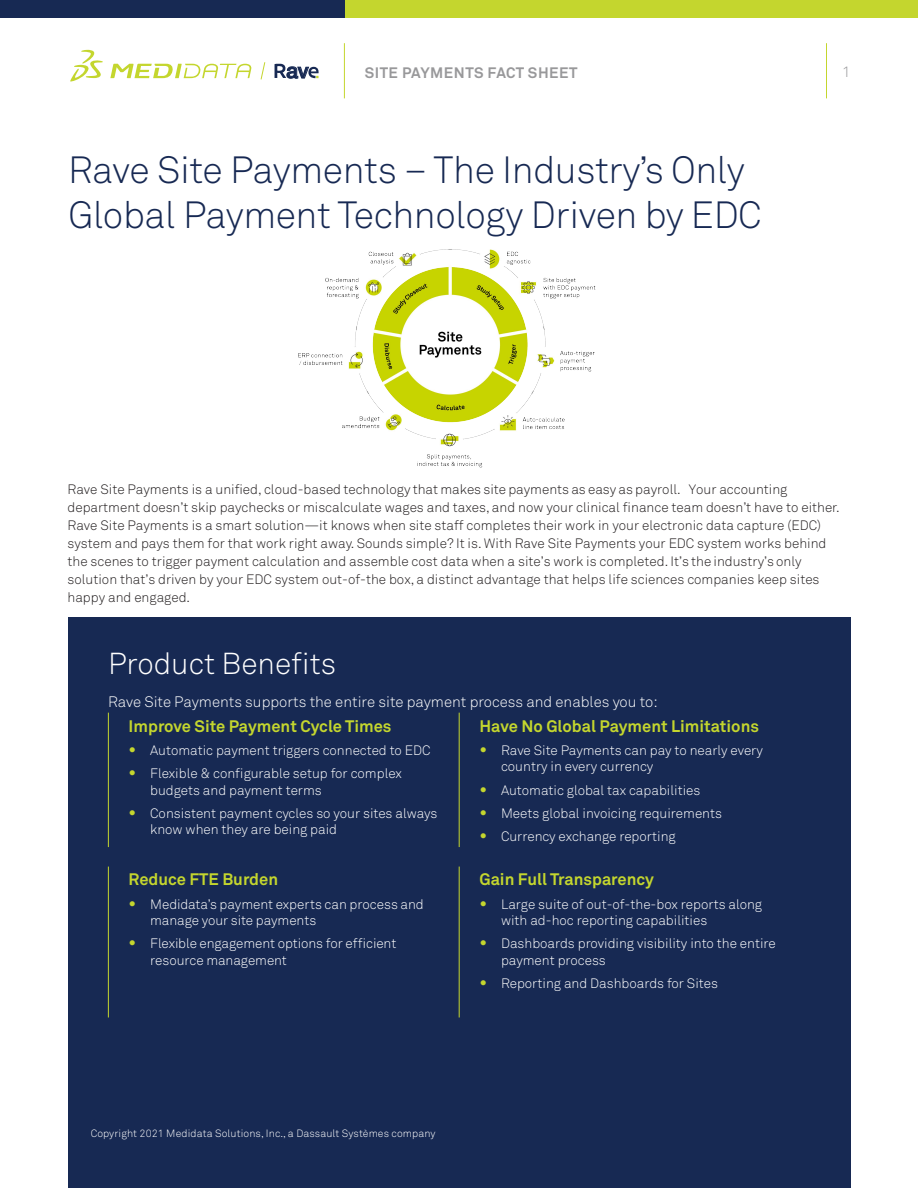
<style>
.page{position:relative;width:918px;height:1188px;background:#fff}
.page>*{position:absolute;margin:0;border:0;box-sizing:border-box;transform-origin:0 0}
.t1{font:300 37.5px/45px "Akkurat Std";letter-spacing:-.01em;color:#172953}
.t2{font:300 30px "Akkurat Std";color:#fff}
.t3{font:700 16.5px "Akkurat Std";color:#c4d62e}
.t4{font:300 15px "Akkurat Std";color:#fff}
.t5{font:700 15px "Akkurat Std";letter-spacing:.035em;color:#98989a}
.t6{font:300 15px "Akkurat Std";color:#98989a}
.t7{font:300 13.5px/18px "Akkurat Std";color:#231f20}
.t8{font:300 13.5px/16.5px "Akkurat Std";color:#fff}
.t9{font:300 10.5px "Akkurat Std";letter-spacing:.01em;color:#fff}
.s1{font-weight:700;font-size:18px;color:#c4d62e}
</style>
<div class="page">
<svg style="left:70px;top:50px;width:33px;height:32px"></svg>
<svg style="left:110px;top:64px;width:142px;height:14px"></svg>
<svg style="left:261px;top:62px;width:4px;height:18px"></svg>
<div style="left:345px;top:0;width:573px;height:17px;background:#c4d62e"></div>
<div style="left:0;top:0;width:345px;height:17px;background:#172953"></div>
<hr style="left:826px;top:43px;width:1px;height:55px;background:#c4d62e">
<hr style="left:344px;top:43px;width:1px;height:55px;background:#c4d62e">
<div style="left:68px;top:618px;width:782px;height:570px;background:#172953"></div>
<hr style="left:108px;top:713px;width:1px;height:134px;background:#c4d62e">
<hr style="left:459px;top:713px;width:1px;height:134px;background:#c4d62e">
<hr style="left:108px;top:867px;width:1px;height:150px;background:#c4d62e">
<hr style="left:459px;top:867px;width:1px;height:150px;background:#c4d62e">
<img style="left:298px;top:249px;width:298px;height:219px">
<svg style="left:275px;top:63px;width:44px;height:15px"></svg>
<p class="t5" style="left:365px;top:63px;width:214px">SITE PAYMENTS FACT SHEET</p>
<h1 class="t1" style="left:68px;top:147px;width:695px">Rave Site Payments – The Industry’s Only<br>Global Payment Technology Driven by EDC</h1>
<p class="t6" style="left:842px;top:63px;width:10px">1</p>
<p class="t7" style="left:68px;top:480px;width:774px">Rave Site Payments is a unified, cloud-based technology that makes site payments as easy as payroll. Your accounting department doesn’t skip paychecks or miscalculate wages and taxes, and now your clinical finance team doesn’t have to either.<br>Rave Site Payments is a smart solution—it knows when site staff completes their work in your electronic data capture (EDC) system and pays them for that work right away. Sounds simple? It is. With Rave Site Payments your EDC system works behind the scenes to trigger payment calculation and assemble cost data when a site’s work is completed. It’s the industry’s only solution that’s driven by your EDC system out-of-the box, a distinct advantage that helps life sciences companies keep sites happy and engaged.</p>
<h2 class="t2" style="left:108px;top:645px;width:230px">Product Benefits</h2>
<p class="t4" style="left:108px;top:693px;width:551px">Rave Site Payments supports the entire site payment process and enables you to:</p>
<p class="t3" style="left:129px;top:716px;width:264px">Improve Site Payment Cycle Times</p>
<p class="t8" style="left:129px;top:742px;width:303px"><span class="s1">•</span> Automatic payment triggers connected to EDC</p>
<p class="t8" style="left:150px;top:765px;width:253px;text-indent:-22px"><span class="s1">•</span> Flexible &amp; configurable setup for complex budgets and payment terms</p>
<p class="t8" style="left:150px;top:805px;width:289px;text-indent:-22px"><span class="s1">•</span> Consistent payment cycles so your sites always know when they are being paid</p>
<p class="t3" style="left:479px;top:716px;width:281px">Have No Global Payment Limitations</p>
<p class="t8" style="left:501px;top:742px;width:263px;text-indent:-22px"><span class="s1">•</span> Rave Site Payments can pay to nearly every country in every currency</p>
<p class="t8" style="left:479px;top:782px;width:222px"><span class="s1">•</span> Automatic global tax capabilities</p>
<p class="t8" style="left:479px;top:805px;width:244px"><span class="s1">•</span> Meets global invoicing requirements</p>
<p class="t8" style="left:479px;top:828px;width:198px"><span class="s1">•</span> Currency exchange reporting</p>
<p class="t3" style="left:129px;top:870px;width:151px">Reduce FTE Burden</p>
<p class="t8" style="left:150px;top:896px;width:275px;text-indent:-22px"><span class="s1">•</span> Medidata’s payment experts can process and manage your site payments</p>
<p class="t8" style="left:150px;top:936px;width:248px;text-indent:-22px"><span class="s1">•</span> Flexible engagement options for efficient resource management</p>
<p class="t3" style="left:479px;top:870px;width:176px">Gain Full Transparency</p>
<p class="t8" style="left:501px;top:896px;width:263px;text-indent:-22px"><span class="s1">•</span> Large suite of out-of-the-box reports along with ad-hoc reporting capabilities</p>
<p class="t8" style="left:501px;top:936px;width:276px;text-indent:-22px"><span class="s1">•</span> Dashboards providing visibility into the entire payment process</p>
<p class="t8" style="left:479px;top:975px;width:240px"><span class="s1">•</span> Reporting and Dashboards for Sites</p>
<p class="t9" style="left:91px;top:1127px;width:346px">Copyright 2021 Medidata Solutions, Inc., a Dassault Systèmes company</p>
</div>
